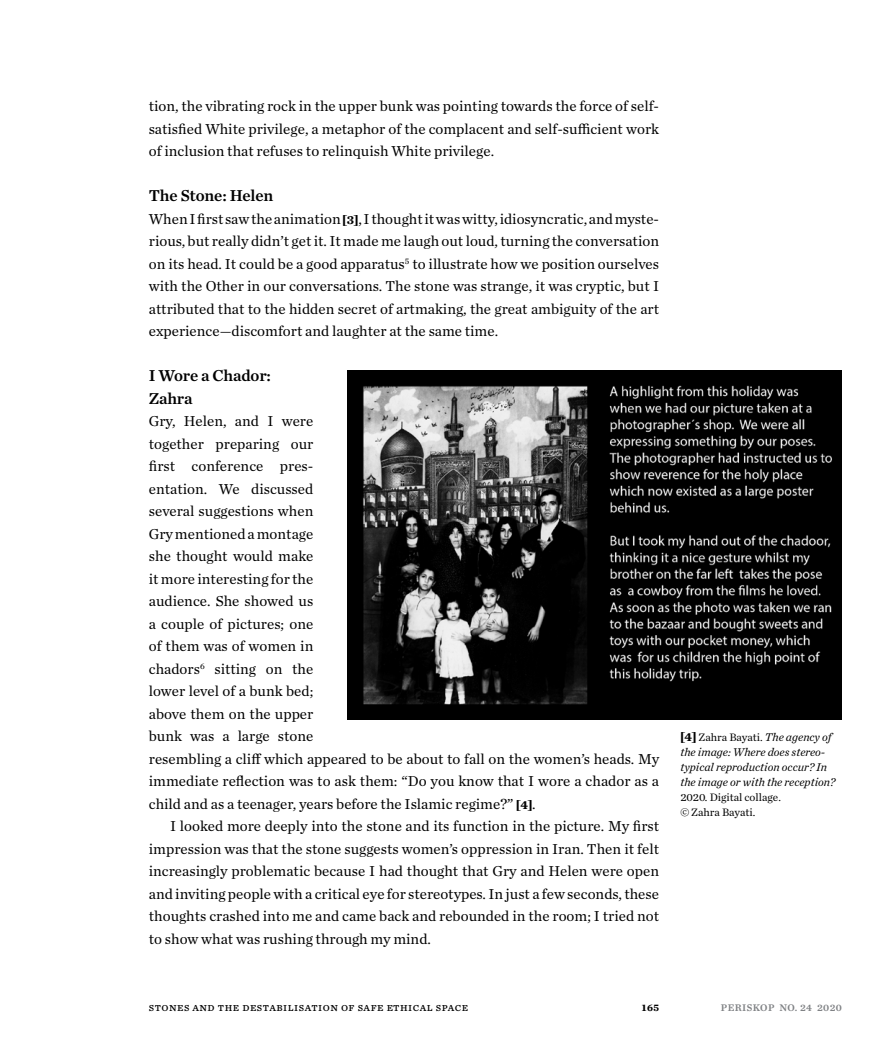
<style>
.page{position:relative;width:893px;height:1063px;background:#fff}
.page>*{position:absolute;margin:0;border:0;box-sizing:border-box;transform-origin:0 0}
.t1{font:16.5px/22.5px "Chronicle Text G1 Semi";letter-spacing:-.01em;color:#000}
.t2{font:15px/22.5px "Chronicle Text G1";color:#000;text-align:justify}
.t3{font:italic 11.7px/15px "Chronicle Text G1";color:#000}
.t4{font:11.7px "Chronicle Text G3";letter-spacing:.04em;color:#000}
.t5{font:11.25px/15px "Chronicle Text G1";color:#000}
.t6{font:10.05px "Chronicle Text G3 Semi";letter-spacing:.04em;color:#808285}
.t7{font:700 10.05px "Chronicle Text G1";color:#000}
.s1{font-family:"Chronicle Text G4";font-weight:700;font-size:12.45px}
.s2{font-style:italic;font-size:11.7px}
</style>
<div class="page">
<img style="left:347px;top:370px;width:495px;height:350px">
<p class="t2" style="left:149px;top:94px;width:512px">tion, the vibrating rock in the upper bunk was pointing towards the force of self&shy;satisfied White privilege, a metaphor of the complacent and self-sufficient work of inclusion that refuses to relinquish White privilege.</p>
<p class="t1" style="left:149px;top:184px;width:126px">The Stone: Helen</p>
<p class="t2" style="left:149px;top:207px;width:512px">When I first saw the animation <span class="s1">[3]</span>, I thought it was witty, idiosyncratic, and myste&shy;rious, but really didn’t get it. It made me laugh out loud, turning the conversation on its head. It could be a good apparatus<sup>5</sup> to illustrate how we position ourselves with the Other in our conversations. The stone was strange, it was cryptic, but I attributed that to the hidden secret of artmaking, the great ambiguity of the art experience—discomfort and laughter at the same time.</p>
<p class="t1" style="left:149px;top:364px;width:124px">I Wore a Chador:<br>Zahra</p>
<p class="t2" style="left:149px;top:409px;width:512px;text-align:left">Gry, Helen, and I were<br>together preparing our<br>first conference pres-<br>entation. We discussed<br>several suggestions when<br>Gry mentioned a montage<br>she thought would make<br>it more interesting for the<br>audience. She showed us<br>a couple of pictures; one<br>of them was of women in<br>chadors<sup>6</sup> sitting on the<br>lower level of a bunk bed;<br>above them on the upper<br>bunk was a large stone<br>resembling a cliff which appeared to be about to fall on the women’s heads. My immediate reflection was to ask them: “Do you know that I wore a chador as a child and as a teenager, years before the Islamic regime?” <span class="s1">[4]</span>.</p>
<p class="t2" style="left:149px;top:814px;width:512px;text-indent:21px">I looked more deeply into the stone and its function in the picture. My first impression was that the stone suggests women’s oppression in Iran. Then it felt increasingly problematic because I had thought that Gry and Helen were open and inviting people with a critical eye for stereotypes. In just a few seconds, these thoughts crashed into me and came back and rebounded in the room; I tried not to show what was rushing through my mind.</p>
<p class="t5" style="left:680px;top:730px;width:153px"><span class="s1">[4]</span> Zahra Bayati. <span class="s2">The agency of</span></p>
<p class="t3" style="left:680px;top:744px;width:156px">the image: Where does stereo&shy;typical reproduction occur? In the image or with the reception?</p>
<p class="t5" style="left:680px;top:790px;width:102px">2020. Digital collage. © Zahra Bayati.</p>
<p class="t4" style="left:149px;top:999px;width:321px">Stones and THE Destabilisation of Safe Ethical Space</p>
<p class="t7" style="left:642px;top:1000px;width:19px">165</p>
<p class="t6" style="left:721px;top:1000px;width:123px">PERISKOP NO. 24 2020</p>
</div>
